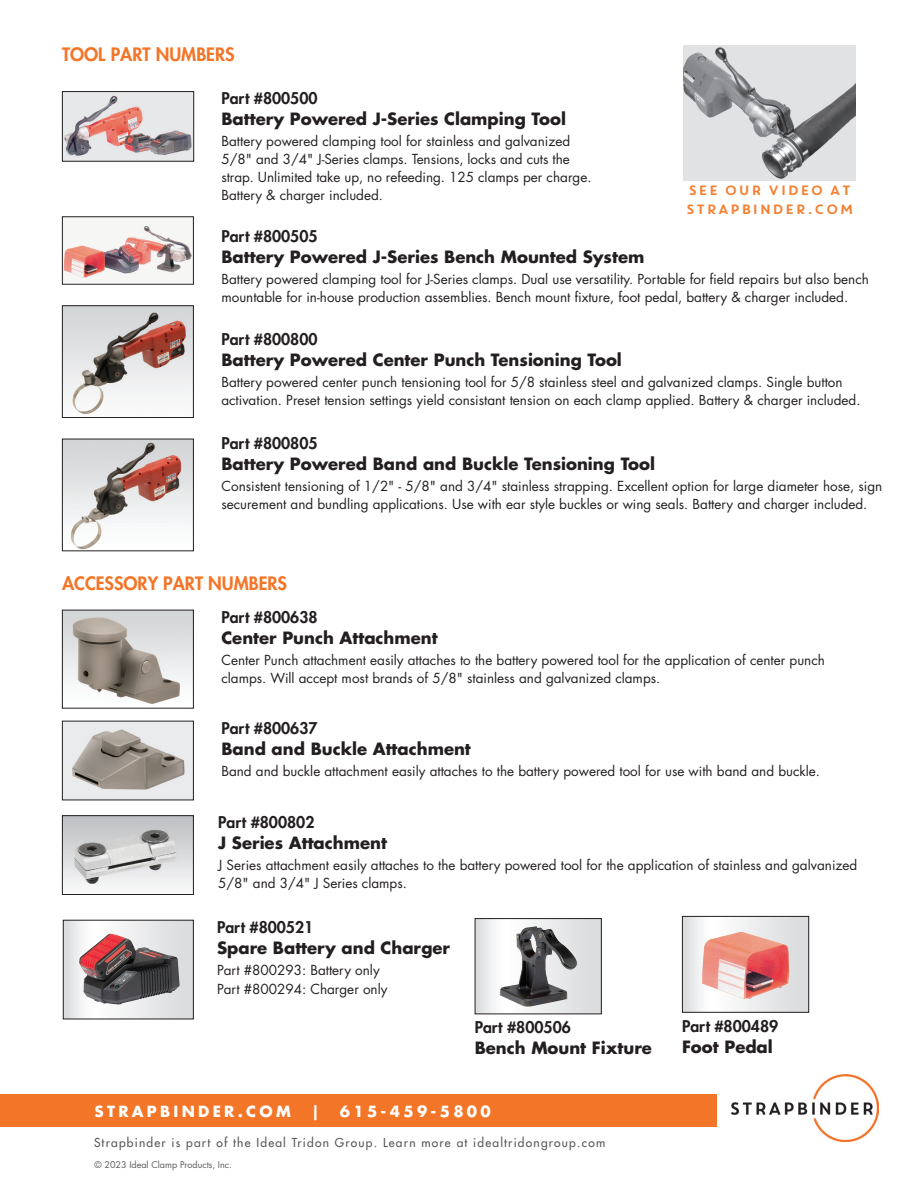
<style>
.page{position:relative;width:918px;height:1188px;background:#fff}
.page>*{position:absolute;margin:0;border:0;box-sizing:border-box;transform-origin:0 0}
.t1{font:800 18px "Futura Std";color:#f37528}
.F_chart_head{font:700 16.5px "Futura Std";color:#231f20}
.F_chart_head-2{font:800 15.75px "Futura Std";color:#231f20}
.t2{font:700 15px "Futura Std";letter-spacing:.22em;color:#fff}
.E_body_copy{font:13.5px/18px "Futura Std";color:#231f20}
.chart_headings{font:13.5px/19.5px "Core Circus";color:#f48032}
.t3{font:500 12px "Futura Std";letter-spacing:.1em;color:#57585a}
.t4{font:9px "Futura Std";color:#58595b}
</style>
<div class="page">
<img style="left:64px;top:723px;width:128px;height:75px">
<div style="left:62px;top:721px;width:132px;height:79px;border:1px solid #231f20"></div>
<img style="left:64px;top:612px;width:128px;height:92px">
<div style="left:62px;top:610px;width:132px;height:99px;border:1px solid #231f20"></div>
<img style="left:64px;top:224px;width:128px;height:57px">
<div style="left:62px;top:216px;width:132px;height:69px;border:1px solid #231f20"></div>
<img style="left:64px;top:441px;width:128px;height:108px">
<div style="left:62px;top:439px;width:132px;height:112px;border:1px solid #231f20"></div>
<img style="left:64px;top:307px;width:128px;height:107px">
<div style="left:62px;top:305px;width:132px;height:113px;border:1px solid #231f20"></div>
<img style="left:684px;top:46px;width:172px;height:134px">
<img style="left:64px;top:93px;width:128px;height:67px">
<div style="left:62px;top:91px;width:132px;height:71px;border:1px solid #231f20"></div>
<img style="left:64px;top:817px;width:128px;height:69px">
<div style="left:62px;top:815px;width:132px;height:80px;border:1px solid #231f20"></div>
<div style="left:0;top:1095px;width:716px;height:32px;background:#f37528"></div>
<img style="left:731px;top:1075px;width:147px;height:67px">
<svg style="left:65px;top:922px;width:127px;height:95px"></svg>
<div style="left:63px;top:920px;width:131px;height:99px;border:1px solid #231f20"></div>
<img style="left:79px;top:934px;width:101px;height:70px">
<svg style="left:477px;top:920px;width:123px;height:92px"></svg>
<div style="left:475px;top:918px;width:127px;height:96px;border:1px solid #231f20"></div>
<img style="left:500px;top:926px;width:79px;height:81px">
<svg style="left:684px;top:918px;width:123px;height:93px"></svg>
<div style="left:682px;top:916px;width:127px;height:97px;border:1px solid #231f20"></div>
<img style="left:698px;top:930px;width:97px;height:73px">
<p class="t1" style="left:62px;top:43px;width:174px">TOOL PART NUMBERS</p>
<p class="F_chart_head-2" style="left:221px;top:88px;width:98px">Part #800500</p>
<p class="F_chart_head" style="left:221px;top:107px;width:346px">Battery Powered J-Series Clamping Tool</p>
<p class="E_body_copy" style="left:221px;top:132px;width:372px">Battery powered clamping tool for stainless and galvanized 5/8" and 3/4" J-Series clamps. Tensions, locks and cuts the strap. Unlimited take up, no refeeding. 125 clamps per charge.<br>Battery &amp; charger included.</p>
<p class="chart_headings" style="left:685px;top:179px;width:170px">SEE OUR VIDEO AT<br>STRAPBINDER.COM</p>
<p class="F_chart_head-2" style="left:221px;top:226px;width:98px">Part #800505</p>
<p class="F_chart_head" style="left:221px;top:246px;width:425px">Battery Powered J-Series Bench Mounted System</p>
<p class="E_body_copy" style="left:221px;top:270px;width:649px">Battery powered clamping tool for J-Series clamps. Dual use versatility. Portable for field repairs but also bench mountable for in-house production assemblies. Bench mount fixture, foot pedal, battery &amp; charger included.</p>
<p class="F_chart_head-2" style="left:221px;top:329px;width:98px">Part #800800</p>
<p class="F_chart_head" style="left:221px;top:349px;width:402px">Battery Powered Center Punch Tensioning Tool</p>
<p class="E_body_copy" style="left:221px;top:373px;width:641px">Battery powered center punch tensioning tool for 5/8 stainless steel and galvanized clamps. Single button activation. Preset tension settings yield consistant tension on each clamp applied. Battery &amp; charger included.</p>
<p class="F_chart_head-2" style="left:221px;top:433px;width:98px">Part #800805</p>
<p class="F_chart_head" style="left:221px;top:453px;width:435px">Battery Powered Band and Buckle Tensioning Tool</p>
<p class="E_body_copy" style="left:221px;top:477px;width:662px">Consistent tensioning of 1/2" - 5/8" and 3/4" stainless strapping. Excellent option for large diameter hose, sign securement and bundling applications. Use with ear style buckles or wing seals. Battery and charger included.</p>
<p class="t1" style="left:62px;top:572px;width:227px">ACCESSORY PART NUMBERS</p>
<p class="F_chart_head-2" style="left:221px;top:607px;width:98px">Part #800638</p>
<p class="F_chart_head" style="left:221px;top:627px;width:218px">Center Punch Attachment</p>
<p class="E_body_copy" style="left:221px;top:651px;width:605px">Center Punch attachment easily attaches to the battery powered tool for the application of center punch clamps. Will accept most brands of 5/8" stainless and galvanized clamps.</p>
<p class="F_chart_head-2" style="left:221px;top:718px;width:98px">Part #800637</p>
<p class="F_chart_head" style="left:221px;top:738px;width:251px">Band and Buckle Attachment</p>
<p class="E_body_copy" style="left:221px;top:762px;width:600px">Band and buckle attachment easily attaches to the battery powered tool for use with band and buckle.</p>
<p class="F_chart_head-2" style="left:218px;top:813px;width:98px">Part #800802</p>
<p class="F_chart_head" style="left:218px;top:832px;width:170px">J Series Attachment</p>
<p class="E_body_copy" style="left:218px;top:856px;width:641px">J Series attachment easily attaches to the battery powered tool for the application of stainless and galvanized<br>5/8" and 3/4" J Series clamps.</p>
<p class="F_chart_head-2" style="left:217px;top:917px;width:98px">Part #800521</p>
<p class="F_chart_head" style="left:217px;top:936px;width:235px">Spare Battery and Charger</p>
<p class="E_body_copy" style="left:217px;top:961px;width:164px">Part #800293: Battery only</p>
<p class="E_body_copy" style="left:217px;top:980px;width:172px">Part #800294: Charger only</p>
<p class="F_chart_head-2" style="left:475px;top:1018px;width:98px">Part #800506</p>
<p class="F_chart_head" style="left:475px;top:1037px;width:179px">Bench Mount Fixture</p>
<p class="t2" style="left:94px;top:1101px;width:198px">STRAPBINDER.COM</p>
<p class="t2" style="left:311px;top:1101px;width:10px">|</p>
<p class="t2" style="left:340px;top:1101px;width:152px">615-459-5800</p>
<p class="t3" style="left:94px;top:1135px;width:513px">Strapbinder is part of the Ideal Tridon Group. Learn more at idealtridongroup.com</p>
<p class="t4" style="left:94px;top:1159px;width:139px">© 2023 Ideal Clamp Products, Inc.</p>
<p class="F_chart_head-2" style="left:682px;top:1017px;width:98px">Part #800489</p>
<p class="F_chart_head" style="left:682px;top:1036px;width:92px">Foot Pedal</p>
</div>
